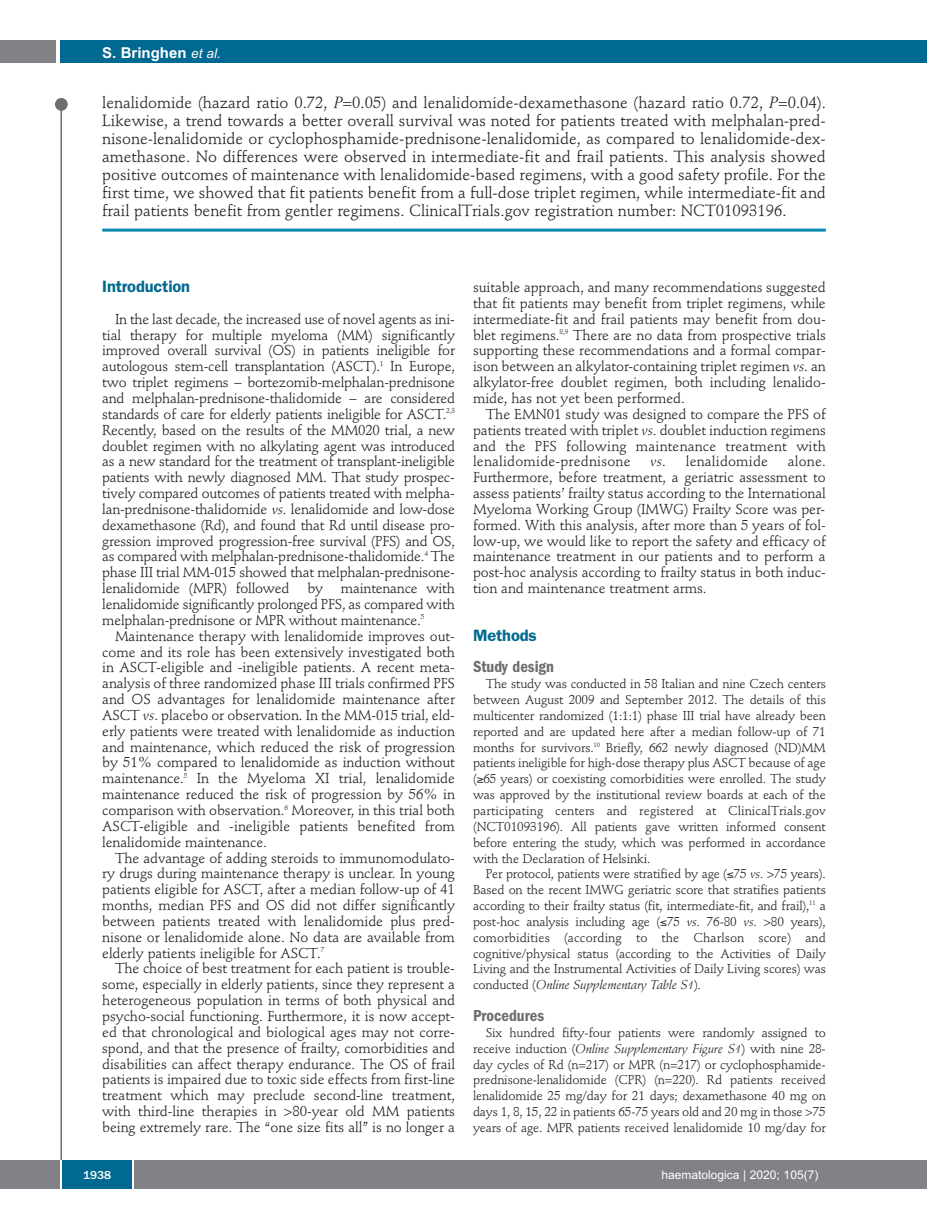
<style>
.page{position:relative;width:927px;height:1225px;background:#fff}
.page>*{position:absolute;margin:0;border:0;box-sizing:border-box;transform-origin:0 0}
.t1{font:600 condensed 16.5px "Franklin Gothic";color:#6c6d70}
.t2{font:600 16.5px "Franklin Gothic";letter-spacing:-.01em;color:#006991}
.t3{font:16.05px/18px "Stempel Schneidler";color:#231f20;text-align:justify}
.t4{font:700 15px "Arial";color:#fff}
.t5{font:14.25px/15.9px "Stempel Schneidler";letter-spacing:-.005em;color:#231f20;text-align:justify}
.t6{font:14.25px "Stempel Schneidler";letter-spacing:.015em;color:#231f20}
.t7{font:12.75px/15.9px "Stempel Schneidler";letter-spacing:-.01em;color:#231f20;text-align:justify}
.t8{font:12px "Arial";color:#fff}
.t9{font:500 12px "Franklin Gothic";color:#fff}
.s1{font-weight:400;font-style:italic;font-size:13.5px}
.s2{font-style:italic}
</style>
<div class="page">
<div style="left:911px;top:40px;width:16px;height:22px;background:#006991"></div>
<div style="left:910px;top:1160px;width:17px;height:28px;background:#808285"></div>
<div style="left:55px;top:98px;width:13px;height:13px;background:#6c6d70;border-radius:50%"></div>
<hr style="left:60px;top:101px;width:2px;height:1061px;background:#6c6d70">
<div style="left:60px;top:40px;width:852px;height:22px;background:#006991"></div>
<div style="left:0;top:40px;width:56px;height:22px;background:#808285"></div>
<div style="left:0;top:1160px;width:911px;height:28px;background:#808285"></div>
<div style="left:62px;top:1160px;width:71px;height:28px;background:#006991"></div>
<hr style="left:60px;top:1160px;width:2px;height:28px;background:#fff">
<svg style="left:133px;top:1160px;width:1px;height:28px"></svg>
<hr style="left:102px;top:229px;width:724px;height:3px;background:#0d8aaf">
<p class="t4" style="left:102px;top:44px;width:120px">S. Bringhen <span class="s1">et al.</span></p>
<p class="t3" style="left:102px;top:95px;width:725px">lenalidomide (hazard ratio 0.72, <span class="s2">P</span>=0.05) and lenalidomide-dexamethasone (hazard ratio 0.72, <span class="s2">P</span>=0.04).<br>Likewise, a trend towards a better overall survival was noted for patients treated with melphalan-pred&shy;nisone-lenalidomide or cyclophosphamide-prednisone-lenalidomide, as compared to lenalidomide-dex&shy;amethasone. No differences were observed in intermediate-fit and frail patients. This analysis showed positive outcomes of maintenance with lenalidomide-based regimens, with a good safety profile. For the first time, we showed that fit patients benefit from a full-dose triplet regimen, while intermediate-fit and frail patients benefit from gentler regimens. ClinicalTrials.gov registration number: NCT01093196.</p>
<p class="t2" style="left:102px;top:281px;width:89px">Introduction</p>
<p class="t5" style="left:102px;top:312px;width:354px;text-indent:13px">In the last decade, the increased use of novel agents as ini&shy;tial therapy for multiple myeloma (MM) significantly improved overall survival (OS) in patients ineligible for autologous stem-cell transplantation (ASCT).<sup>1</sup> In Europe, two triplet regimens – bortezomib-melphalan-prednisone and melphalan-prednisone-thalidomide – are considered standards of care for elderly patients ineligible for ASCT.<sup>2,3<br></sup>Recently, based on the results of the MM020 trial, a new doublet regimen with no alkylating agent was introduced as a new standard for the treatment of transplant-ineligible patients with newly diagnosed MM. That study prospec&shy;tively compared outcomes of patients treated with melpha&shy;lan-prednisone-thalidomide <span class="s2">vs</span>. lenalidomide and low-dose dexamethasone (Rd), and found that Rd until disease pro&shy;gression improved progression-free survival (PFS) and OS, as compared with melphalan-prednisone-thalidomide.<sup>4</sup> The phase III trial MM-015 showed that melphalan-prednisone&shy;lenalidomide (MPR) followed</p>
<p class="t5" style="left:102px;top:581px;width:354px;text-indent:239px">maintenance with lenalidomide significantly prolonged PFS, as compared with melphalan-prednisone or MPR without maintenance.<sup>5</sup></p>
<p class="t5" style="left:102px;top:629px;width:354px;text-indent:13px">Maintenance therapy with lenalidomide improves out&shy;come and its role has been extensively investigated both in ASCT-eligible and -ineligible patients. A recent meta&shy;analysis of three randomized phase III trials confirmed PFS and OS advantages for lenalidomide maintenance after ASCT <span class="s2">vs</span>. placebo or observation. In the MM-015 trial, eld&shy;erly patients were treated with lenalidomide as induction and maintenance, which reduced the risk of progression by 51% compared to lenalidomide as induction without maintenance.<sup>5</sup> In the Myeloma XI trial, lenalidomide maintenance reduced the risk of progression by 56% in comparison with observation.<sup>6</sup> Moreover, in this trial both ASCT-eligible and -ineligible patients benefited from lenalidomide maintenance.</p>
<p class="t5" style="left:102px;top:851px;width:354px;text-indent:13px">The advantage of adding steroids to immunomodulato&shy;ry drugs during maintenance therapy is unclear. In young patients eligible for ASCT, after a median follow-up of 41 months, median PFS and OS did not differ significantly between patients treated with lenalidomide plus pred&shy;nisone or lenalidomide alone. No data are available from elderly patients ineligible for ASCT.<sup>7</sup></p>
<p class="t5" style="left:102px;top:962px;width:354px;text-indent:13px">The choice of best treatment for each patient is trouble&shy;some, especially in elderly patients, since they represent a heterogeneous population in terms of both physical and psycho-social functioning. Furthermore, it is now accept&shy;ed that chronological and biological ages may not corre&shy;spond, and that the presence of frailty, comorbidities and disabilities can affect therapy endurance. The OS of frail patients is impaired due to toxic side effects from first-line treatment which may preclude second-line treatment, with third-line therapies in &gt;80-year old MM patients being extremely rare. The “one size fits all” is no longer a</p>
<p class="t5" style="left:307px;top:581px;width:17px">by</p>
<p class="t5" style="left:473px;top:280px;width:354px">suitable approach, and many recommendations suggested that fit patients may benefit from triplet regimens, while intermediate-fit and frail patients may benefit from dou&shy;blet regimens.<sup>8,9</sup> There are no data from prospective trials supporting these recommendations and a formal compar&shy;ison between an alkylator-containing triplet regimen <span class="s2">vs</span>. an alkylator-free doublet regimen, both including lenalido&shy;mide, has not yet been performed.</p>
<p class="t5" style="left:473px;top:407px;width:354px;text-indent:13px">The EMN01 study was designed to compare the PFS of patients treated with triplet <span class="s2">vs</span>. doublet induction regimens and the PFS following maintenance treatment with lenalidomide-prednisone</p>
<p class="t5" style="left:473px;top:455px;width:354px;text-indent:315px">alone.<br>Furthermore, before treatment, a geriatric assessment to assess patients’ frailty status according to the International Myeloma Working Group (IMWG) Frailty Score was per&shy;formed. With this analysis, after more than 5 years of fol&shy;low-up, we would like to report the safety and efficacy of maintenance treatment in our patients and to perform a post-hoc analysis according to frailty status in both induc&shy;tion and maintenance treatment arms.</p>
<p class="t2" style="left:473px;top:629px;width:65px">Methods</p>
<p class="t1" style="left:473px;top:661px;width:83px">Study design</p>
<p class="t7" style="left:473px;top:677px;width:354px;text-indent:13px">The study was conducted in 58 Italian and nine Czech centers between August 2009 and September 2012. The details of this multicenter randomized (1:1:1) phase III trial have already been reported and are updated here after a median follow-up of 71 months for survivors.<sup>10</sup> Briefly, 662 newly diagnosed (ND)MM patients ineligible for high-dose therapy plus ASCT because of age (≥65 years) or coexisting comorbidities were enrolled. The study was approved by the institutional review boards at each of the participating centers and registered at ClinicalTrials.gov (NCT01093196). All patients gave written informed consent before entering the study, which was performed in accordance with the Declaration of Helsinki.</p>
<p class="t7" style="left:473px;top:867px;width:354px;text-indent:13px">Per protocol, patients were stratified by age (≤75 <span class="s2">vs</span>. &gt;75 years).<br>Based on the recent IMWG geriatric score that stratifies patients according to their frailty status (fit, intermediate-fit, and frail),<sup>11</sup> a post-hoc analysis including age (≤75 <span class="s2">vs</span>. 76-80 <span class="s2">vs</span>. &gt;80 years), comorbidities (according to the Charlson score) and cognitive/physical status (according to the Activities of Daily Living and the Instrumental Activities of Daily Living scores) was conducted (<span class="s2">Online Supplementary Table S1</span>).</p>
<p class="t1" style="left:473px;top:1010px;width:73px">Procedures</p>
<p class="t7" style="left:473px;top:1025px;width:354px;text-indent:13px">Six hundred fifty-four patients were randomly assigned to receive induction (<span class="s2">Online Supplementary Figure S1</span>) with nine 28- day cycles of Rd (n=217) or MPR (n=217) or cyclophosphamide&shy;prednisone-lenalidomide (CPR) (n=220). Rd patients received lenalidomide 25 mg/day for 21 days; dexamethasone 40 mg on days 1, 8, 15, 22 in patients 65-75 years old and 20 mg in those &gt;75 years of age. MPR patients received lenalidomide 10 mg/day for</p>
<p class="t6" style="left:650px;top:455px;width:119px"><span class="s2">vs</span>. lenalidomide</p>
<p class="t9" style="left:83px;top:1167px;width:30px">1938</p>
<p class="t8" style="left:661px;top:1167px;width:158px">haematologica | 2020; 105(7)</p>
</div>
